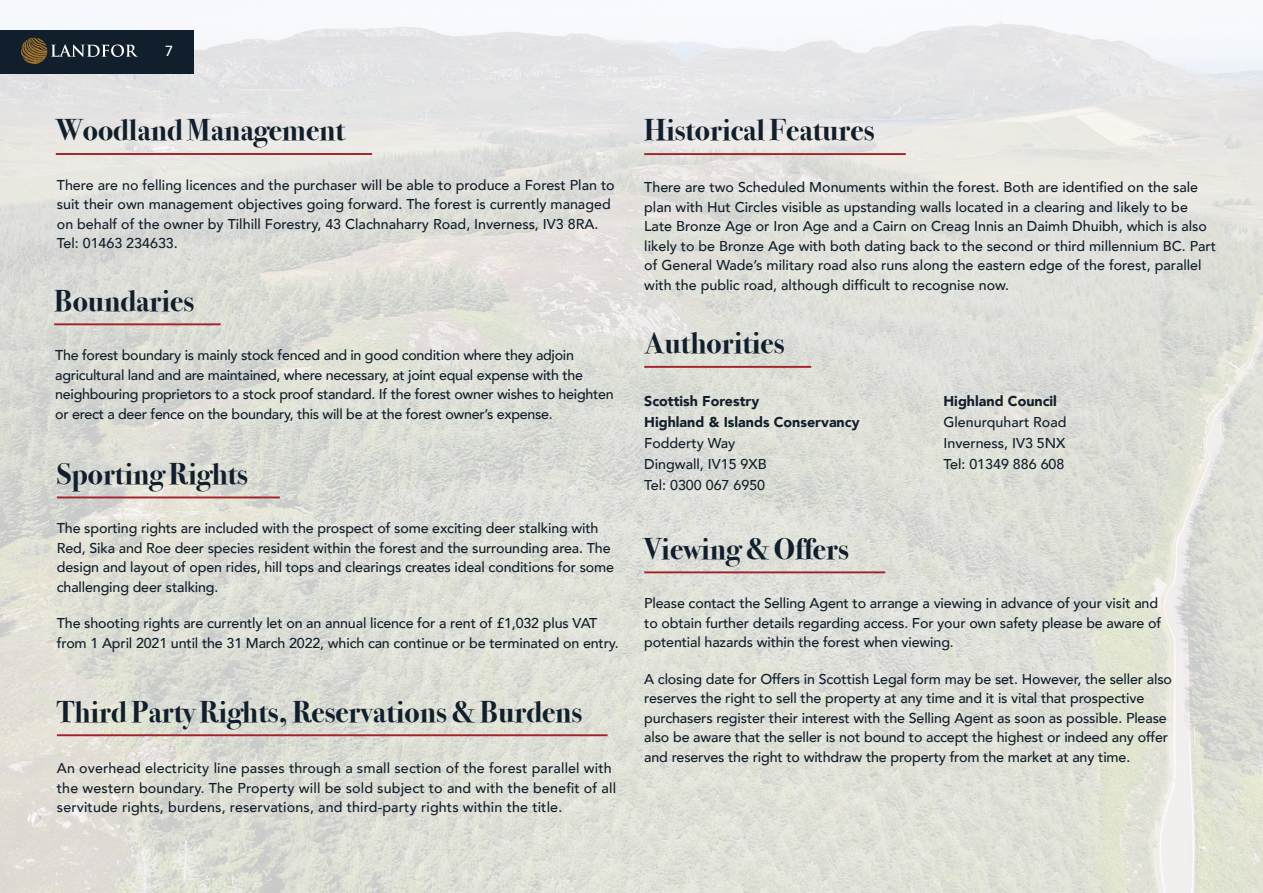
<style>
.page{position:relative;width:1263px;height:893px;background:#fff}
.page>*{position:absolute;margin:0;border:0;box-sizing:border-box;transform-origin:0 0}
.t1{font:700 30px "Bodoni Svty Two ITCTT";color:#101f2b}
.t2{font:500 14.55px "Avenir";color:#fff}
.t3{font:500 14.25px/19.5px "Avenir";letter-spacing:-.01em;color:#101f2b}
.t4{font:500 14.25px/19.5px "Avenir";letter-spacing:.01em;color:#101f2b}
.t5{font:900 14.25px/21px "Avenir";color:#101f2b}
</style>
<div class="page">
<img style="left:0;top:0;width:1263px;height:893px">
<div style="left:0;top:30px;width:193px;height:43px;background:#101f2b"></div>
<svg style="left:21px;top:38px;width:117px;height:26px"></svg>
<hr style="left:57px;top:734px;width:551px;height:2px;background:#a2222a">
<hr style="left:644px;top:153px;width:262px;height:2px;background:#a2222a">
<hr style="left:56px;top:153px;width:316px;height:2px;background:#a2222a">
<hr style="left:54px;top:323px;width:167px;height:2px;background:#a2222a">
<hr style="left:644px;top:366px;width:167px;height:2px;background:#a2222a">
<hr style="left:57px;top:496px;width:223px;height:2px;background:#a2222a">
<hr style="left:644px;top:571px;width:241px;height:2px;background:#a2222a">
<p class="t2" style="left:165px;top:39px;width:10px">7</p>
<h1 class="t1" style="left:56px;top:105px;width:291px">Woodland Management</h1>
<h1 class="t1" style="left:644px;top:105px;width:232px">Historical Features</h1>
<p class="t3" style="left:57px;top:174px;width:559px">There are no felling licences and the purchaser will be able to produce a Forest Plan to suit their own management objectives going forward. The forest is currently managed on behalf of the owner by Tilhill Forestry, 43 Clachnaharry Road, Inverness, IV3 8RA.<br>Tel: 01463 234633.</p>
<h1 class="t1" style="left:54px;top:276px;width:141px">Boundaries</h1>
<p class="t3" style="left:55px;top:345px;width:560px">The forest boundary is mainly stock fenced and in good condition where they adjoin agricultural land and are maintained, where necessary, at joint equal expense with the neighbouring proprietors to a stock proof standard. If the forest owner wishes to heighten or erect a deer fence on the boundary, this will be at the forest owner’s expense.</p>
<h1 class="t1" style="left:57px;top:449px;width:192px">Sporting Rights</h1>
<p class="t3" style="left:57px;top:518px;width:559px">The sporting rights are included with the prospect of some exciting deer stalking with Red, Sika and Roe deer species resident within the forest and the surrounding area. The design and layout of open rides, hill tops and clearings creates ideal conditions for some challenging deer stalking.</p>
<p class="t3" style="left:57px;top:613px;width:563px">The shooting rights are currently let on an annual licence for a rent of £1,032 plus VAT from 1 April 2021 until the 31 March 2022, which can continue or be terminated on entry.</p>
<h1 class="t1" style="left:57px;top:687px;width:527px">Third Party Rights, Reservations &amp; Burdens</h1>
<p class="t4" style="left:57px;top:758px;width:561px">An overhead electricity line passes through a small section of the forest parallel with the western boundary. The Property will be sold subject to and with the benefit of all servitude rights, burdens, reservations, and third-party rights within the title.</p>
<p class="t3" style="left:644px;top:177px;width:573px">There are two Scheduled Monuments within the forest. Both are identified on the sale plan with Hut Circles visible as upstanding walls located in a clearing and likely to be Late Bronze Age or Iron Age and a Cairn on Creag Innis an Daimh Dhuibh, which is also likely to be Bronze Age with both dating back to the second or third millennium BC. Part of General Wade’s military road also runs along the eastern edge of the forest, parallel with the public road, although difficult to recognise now.</p>
<h1 class="t1" style="left:644px;top:318px;width:142px">Authorities</h1>
<p class="t5" style="left:644px;top:390px;width:217px">Scottish Forestry<br>Highland &amp; Islands Conservancy</p>
<p class="t3" style="left:644px;top:431px;width:124px;line-height:21px">Fodderty Way<br>Dingwall, IV15 9XB<br>Tel: 0300 067 6950</p>
<h1 class="t1" style="left:644px;top:524px;width:206px">Viewing &amp; Offers</h1>
<p class="t5" style="left:943px;top:390px;width:115px">Highland Council</p>
<p class="t3" style="left:943px;top:410px;width:125px;line-height:21px;text-align:justify">Glenurquhart Road Inverness, IV3 5NX Tel: 01349 886 608</p>
<p class="t3" style="left:644px;top:593px;width:518px">Please contact the Selling Agent to arrange a viewing in advance of your visit and to obtain further details regarding access. For your own safety please be aware of potential hazards within the forest when viewing.</p>
<p class="t3" style="left:644px;top:668px;width:529px">A closing date for Offers in Scottish Legal form may be set. However, the seller also reserves the right to sell the property at any time and it is vital that prospective purchasers register their interest with the Selling Agent as soon as possible. Please also be aware that the seller is not bound to accept the highest or indeed any offer and reserves the right to withdraw the property from the market at any time.</p>
</div>
